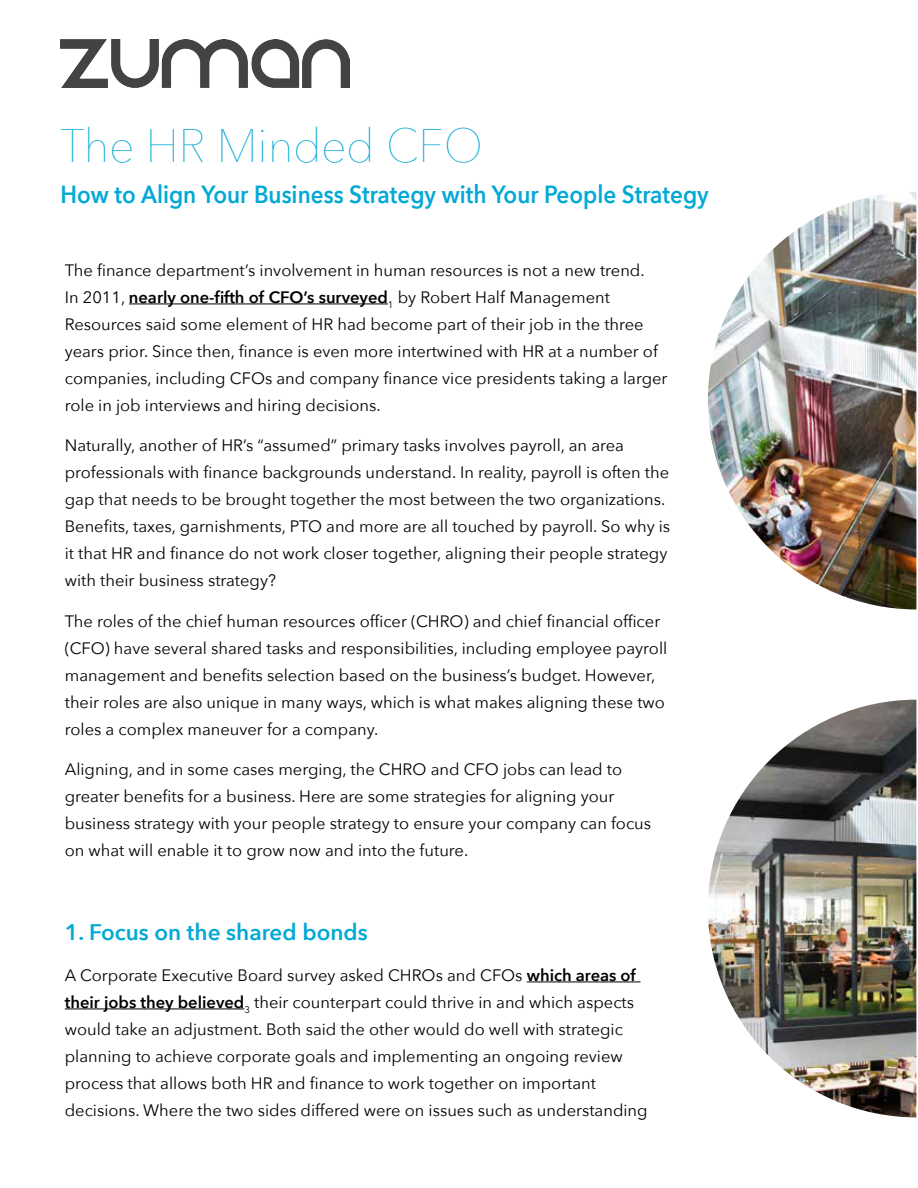
<style>
.page{position:relative;width:918px;height:1188px;background:#fff}
.page>*{position:absolute;margin:0;border:0;box-sizing:border-box;transform-origin:0 0}
.t1{font:200 46.8px "Avenir Next";color:#03a9d5;scale:.96 1}
.t2{font:600 24.75px "Avenir Next";color:#03a9d5;scale:.91 1}
.t3{font:600 22.5px "Avenir Next";color:#03a9d5}
.t4{font:16.5px/27px "Avenir Next";color:#000}
.s1{font-weight:600}
</style>
<div class="page">
<hr style="left:129px;top:304px;width:259px;height:1px;background:#000">
<hr style="left:527px;top:982px;width:114px;height:1px;background:#000">
<hr style="left:65px;top:1009px;width:179px;height:1px;background:#000">
<img style="left:708px;top:700px;width:208px;height:417px">
<img style="left:708px;top:192px;width:208px;height:417px">
<img style="left:60px;top:40px;width:290px;height:48px">
<h1 class="t1" style="left:60px;top:106px;width:442px">The HR Minded CFO</h1>
<h2 class="t2" style="left:60px;top:173px;width:714px">How to Align Your Business Strategy with Your People Strategy</h2>
<p class="t4" style="left:65px;top:256px;width:604px">The finance department’s involvement in human resources is not a new trend.<br>In 2011, <span class="s1">nearly one-fifth of CFO’s surveyed</span><sub>1</sub> by Robert Half Management Resources said some element of HR had become part of their job in the three years prior. Since then, finance is even more intertwined with HR at a number of companies, including CFOs and company finance vice presidents taking a larger role in job interviews and hiring decisions.</p>
<p class="t4" style="left:65px;top:431px;width:607px">Naturally, another of HR’s “assumed” primary tasks involves payroll, an area professionals with finance backgrounds understand. In reality, payroll is often the gap that needs to be brought together the most between the two organizations.<br>Benefits, taxes, garnishments, PTO and more are all touched by payroll. So why is it that HR and finance do not work closer together, aligning their people strategy with their business strategy?</p>
<p class="t4" style="left:65px;top:607px;width:604px">The roles of the chief human resources officer (CHRO) and chief financial officer (CFO) have several shared tasks and responsibilities, including employee payroll management and benefits selection based on the business’s budget. However, their roles are also unique in many ways, which is what makes aligning these two roles a complex maneuver for a company.</p>
<p class="t4" style="left:65px;top:755px;width:588px">Aligning, and in some cases merging, the CHRO and CFO jobs can lead to greater benefits for a business. Here are some strategies for aligning your business strategy with your people strategy to ensure your company can focus on what will enable it to grow now and into the future.</p>
<h3 class="t3" style="left:65px;top:913px;width:304px">1. Focus on the shared bonds</h3>
<p class="t4" style="left:65px;top:961px;width:584px">A Corporate Executive Board survey asked CHROs and CFOs <span class="s1">which areas of their jobs they believed</span><sub>3</sub> their counterpart could thrive in and which aspects would take an adjustment. Both said the other would do well with strategic planning to achieve corporate goals and implementing an ongoing review process that allows both HR and finance to work together on important decisions. Where the two sides differed were on issues such as understanding</p>
</div>
